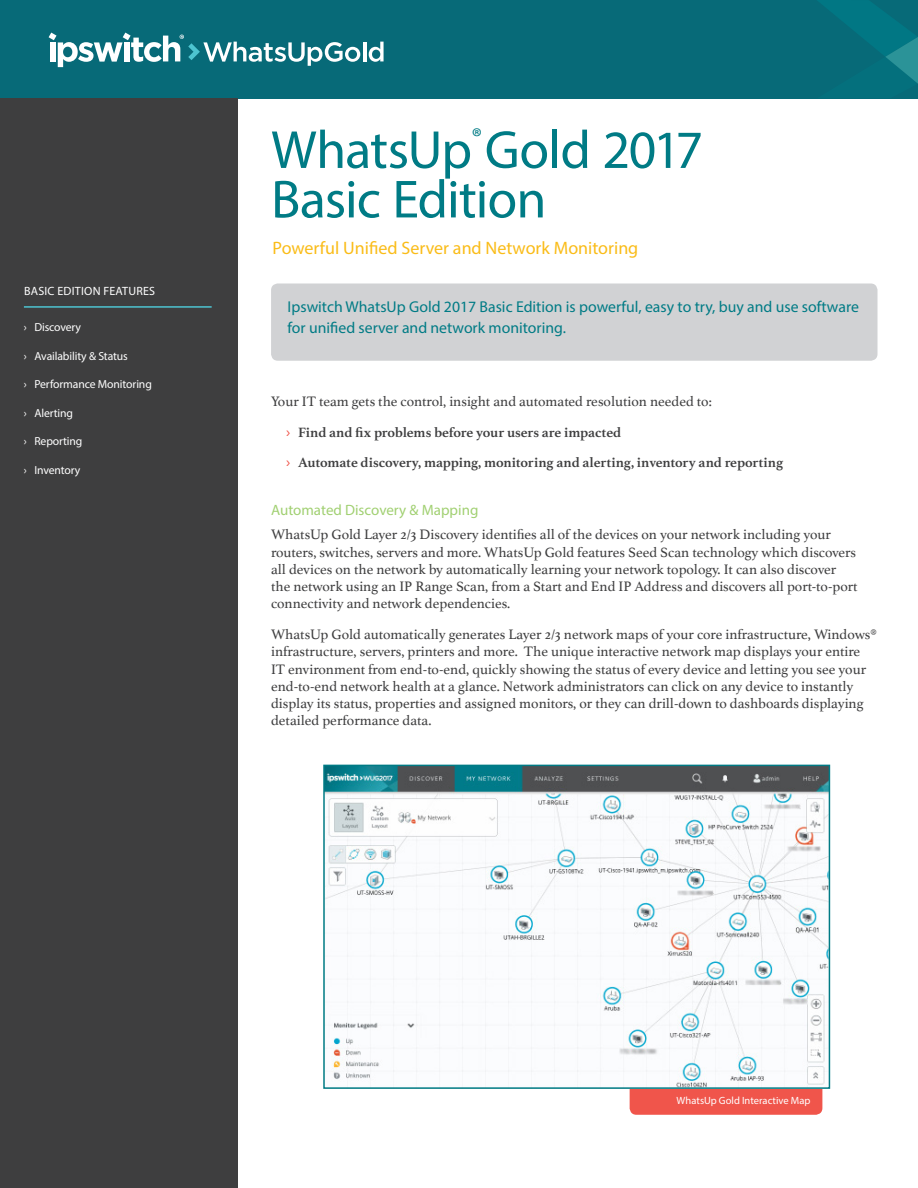
<style>
.page{position:relative;width:918px;height:1188px;background:#fff}
.page>*{position:absolute;margin:0;border:0;box-sizing:border-box;transform-origin:0 0}
.t1{font:54px/49.5px "Myriad Pro";letter-spacing:-.02em;color:#007b85}
.t2{font:18px "Myriad Pro";color:#fabc18}
.t3{font:15.75px/21px "Myriad Pro";color:#007b85}
.t4{font:15px "Myriad Pro";color:#a1d072}
.Body{font:14.4px/17.2px "Athelas";color:#3e3e3f}
.t5{font:700 14.25px "Athelas";letter-spacing:-.01em;color:#3e3e3f}
.t6{font:12px "Myriad Pro";letter-spacing:.02em;color:#fff}
.t7{font:11.7px "Myriad Pro";letter-spacing:-.01em;color:#fff}
.t8{font:10.5px "Myriad Pro";letter-spacing:.005em;color:#fff}
.s1{font-family:"Myriad Pro";font-weight:400;font-size:14.85px;color:#f0554b}
</style>
<div class="page">
<div style="left:271px;top:284px;width:607px;height:77px;background:#d1d2d4;border-radius:7px"></div>
<div style="left:630px;top:1067px;width:192px;height:48px;background:#f0554b;border-radius:7px"></div>
<div style="left:0;top:0;width:918px;height:98px;background:#076a78"></div>
<svg style="left:818px;top:0;width:100px;height:84px"></svg>
<div style="left:0;top:98px;width:237px;height:1090px;background:#3e3e3f"></div>
<hr style="left:24px;top:306px;width:188px;height:2px;background:#4dc4d1">
<img style="left:326px;top:768px;width:501px;height:318px">
<div style="left:323px;top:765px;width:507px;height:324px;border:2px solid #007b85"></div>
<hr style="left:363px;top:42px;width:3px;height:19px;background:#fff">
<svg style="left:369px;top:42px;width:15px;height:20px"></svg>
<svg style="left:49px;top:33px;width:311px;height:34px"></svg>
<p class="t6" style="left:24px;top:283px;width:133px">BASIC EDITION FEATURES</p>
<p class="t7" style="left:24px;top:320px;width:59px">› Discovery</p>
<p class="t7" style="left:24px;top:349px;width:106px">› Availability &amp; Status</p>
<p class="t7" style="left:24px;top:377px;width:129px">› Performance Monitoring</p>
<p class="t7" style="left:24px;top:406px;width:51px">› Alerting</p>
<p class="t7" style="left:24px;top:434px;width:60px">› Reporting</p>
<p class="t7" style="left:24px;top:463px;width:58px">› Inventory</p>
<p class="t1" style="left:271px;top:124px;width:434px">WhatsUp<sup>®</sup> Gold 2017<br>Basic Edition</p>
<p class="t2" style="left:273px;top:237px;width:367px">Powerful Unified Server and Network Monitoring</p>
<p class="t3" style="left:288px;top:296px;width:573px">Ipswitch WhatsUp Gold 2017 Basic Edition is powerful, easy to try, buy and use software for unified server and network monitoring.</p>
<p class="Body" style="left:271px;top:392px;width:442px">Your IT team gets the control, insight and automated resolution needed to:</p>
<p class="t5" style="left:286px;top:424px;width:337px"><span class="s1">›</span> Find and fix problems before your users are impacted</p>
<p class="t5" style="left:286px;top:454px;width:499px"><span class="s1">›</span> Automate discovery, mapping, monitoring and alerting, inventory and reporting</p>
<p class="t4" style="left:271px;top:501px;width:209px">Automated Discovery &amp; Mapping</p>
<p class="Body" style="left:271px;top:526px;width:588px">WhatsUp Gold Layer 2/3 Discovery identifies all of the devices on your network including your routers, switches, servers and more. WhatsUp Gold features Seed Scan technology which discovers all devices on the network by automatically learning your network topology. It can also discover the network using an IP Range Scan, from a Start and End IP Address and discovers all port-to-port connectivity and network dependencies.</p>
<p class="Body" style="left:271px;top:625px;width:607px">WhatsUp Gold automatically generates Layer 2/3 network maps of your core infrastructure, Windows® infrastructure, servers, printers and more. The unique interactive network map displays your entire IT environment from end-to-end, quickly showing the status of every device and letting you see your end-to-end network health at a glance. Network administrators can click on any device to instantly display its status, properties and assigned monitors, or they can drill-down to dashboards displaying detailed performance data.</p>
<p class="t8" style="left:677px;top:1094px;width:135px">WhatsUp Gold Interactive Map</p>
</div>
